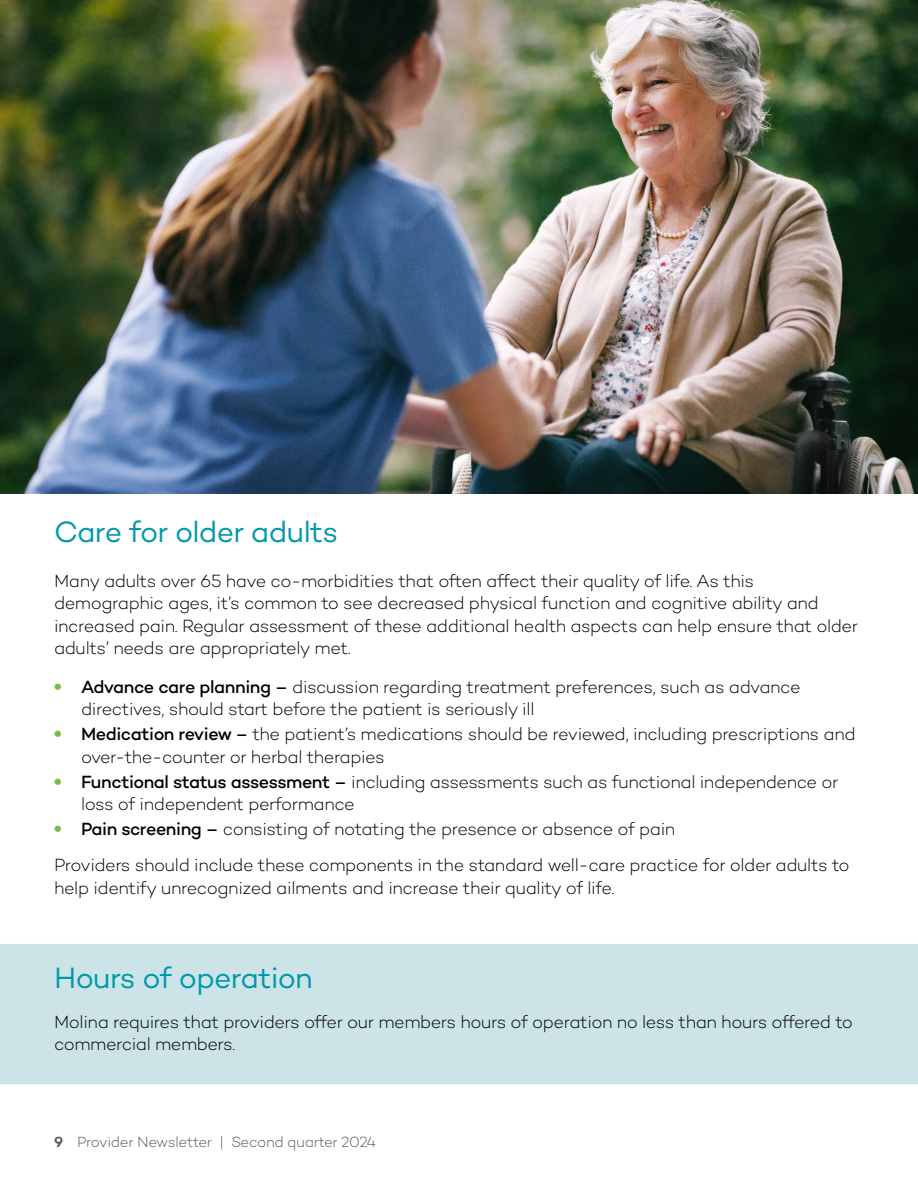
<style>
.page{position:relative;width:918px;height:1188px;background:#fff}
.page>*{position:absolute;margin:0;border:0;box-sizing:border-box;transform-origin:0 0}
.t1{font:30px "Campton";letter-spacing:-.025em;color:#0098a9}
.t2{font:300 18px/22.5px "Campton";letter-spacing:-.025em;color:#000}
.t3{font:300 15px "Campton";letter-spacing:-.03em;color:#58595b}
.s1{font-weight:700;font-size:21px;color:#76bc43}
.s2{font-weight:500}
.s3{font-weight:600}
</style>
<div class="page">
<img style="left:0;top:0;width:918px;height:494px">
<div style="left:0;top:944px;width:918px;height:140px;background:#cce4e8"></div>
<h2 class="t1" style="left:54px;top:513px;width:286px">Care for older adults</h2>
<p class="t2" style="left:54px;top:569px;width:806px">Many adults over 65 have co-morbidities that often affect their quality of life. As this demographic ages, it’s common to see decreased physical function and cognitive ability and increased pain. Regular assessment of these additional health aspects can help ensure that older adults’ needs are appropriately met.</p>
<p class="t2" style="left:81px;top:675px;width:721px;text-indent:-27px"><span class="s1">•</span> <span class="s2">Advance care planning –</span> discussion regarding treatment preferences, such as advance directives, should start before the patient is seriously ill</p>
<p class="t2" style="left:81px;top:722px;width:776px;text-indent:-27px"><span class="s1">•</span> <span class="s2">Medication review –</span> the patient’s medications should be reviewed, including prescriptions and over-the-counter or herbal therapies</p>
<p class="t2" style="left:81px;top:770px;width:759px;text-indent:-27px"><span class="s1">•</span> <span class="s2">Functional status assessment –</span> including assessments such as functional independence or loss of independent performance</p>
<p class="t2" style="left:54px;top:817px;width:623px"><span class="s1">•</span> <span class="s2">Pain screening –</span> consisting of notating the presence or absence of pain</p>
<p class="t2" style="left:54px;top:853px;width:797px">Providers should include these components in the standard well-care practice for older adults to help identify unrecognized ailments and increase their quality of life.</p>
<h2 class="t1" style="left:54px;top:959px;width:260px">Hours of operation</h2>
<p class="t2" style="left:54px;top:1010px;width:801px">Molina requires that providers offer our members hours of operation no less than hours offered to commercial members.</p>
<p class="t3" style="left:54px;top:1132px;width:324px"><span class="s3">9</span> Provider Newsletter | Second quarter 2024</p>
</div>
